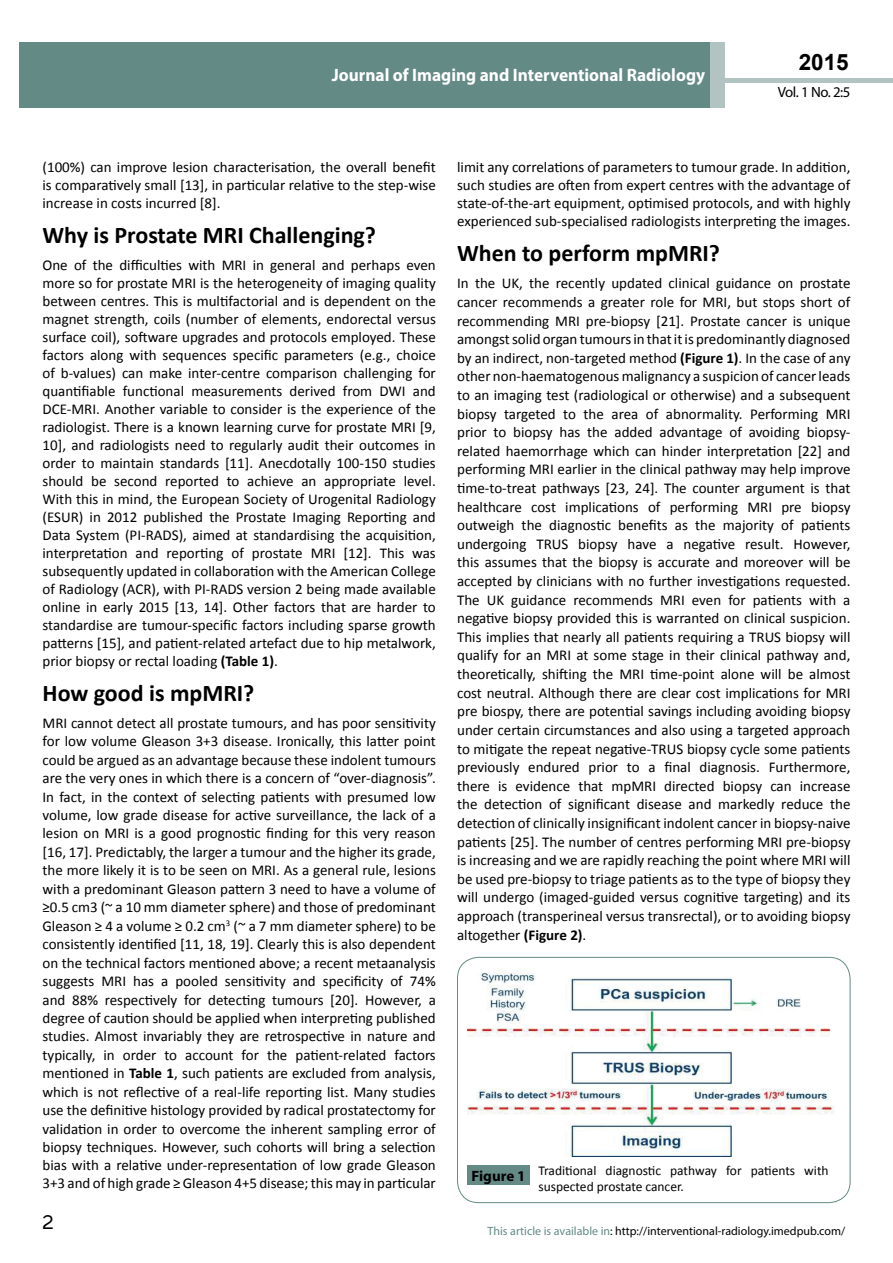
<style>
.page{position:relative;width:893px;height:1263px;background:#fff}
.page>*{position:absolute;margin:0;border:0;box-sizing:border-box;transform-origin:0 0}
.t1{font:25.5px "Tunga";color:#000}
.t2{font:700 24px "Calibri";color:#000}
.t3{font:700 22.5px "Arial";color:#000}
.t4{font:700 18px "Myriad Pro";color:#fff;scale:.96 1}
.t5{font:15px/18.6px "Calibri";color:#000;text-align:justify}
.t6{font:700 15px "Myriad Pro";color:#000}
.t7{font:14.85px "Myriad Pro";color:#000}
.t8{font:13.5px/16.2px "Calibri";color:#000}
.t9{font:12px "Myriad Pro";color:#000}
.s1{font-weight:700}
.s2{color:#648a86}
</style>
<div class="page">
<hr style="left:725px;top:78px;width:168px;height:4px;background:#b1c4c2">
<div style="left:19px;top:42px;width:690px;height:66px;background:#648a86"></div>
<div style="left:709px;top:42px;width:16px;height:66px;background:#b1c4c2"></div>
<div style="left:457px;top:957px;width:393px;height:246px;border:1px solid #648a86;border-radius:21px"></div>
<div style="left:467px;top:1165px;width:63px;height:20px;background:#648a86"></div>
<img style="left:467px;top:968px;width:367px;height:188px">
<p class="t4" style="left:332px;top:64px;width:390px">Journal of Imaging and Interventional Radiology</p>
<p class="t4" style="left:585px;top:74px;width:128px">ISSN 1698-9465</p>
<h3 class="t3" style="left:799px;top:47px;width:52px">2015</h3>
<p class="t7" style="left:778px;top:83px;width:74px">Vol. 1 No. 2:5</p>
<p class="t5" style="left:43px;top:158px;width:395px;line-height:18px">(100%) can improve lesion characterisation, the overall benefit is comparatively small [13], in particular relative to the step-wise increase in costs incurred [8].</p>
<h2 class="t2" style="left:43px;top:220px;width:335px">Why is Prostate MRI Challenging?</h2>
<p class="t5" style="left:43px;top:256px;width:395px;line-height:18px">One of the difficulties with MRI in general and perhaps even more so for prostate MRI is the heterogeneity of imaging quality between centres. This is multifactorial and is dependent on the magnet strength, coils (number of elements, endorectal versus surface coil), software upgrades and protocols employed. These factors along with sequences specific parameters (e.g., choice of b-values) can make inter-centre comparison challenging for quantifiable functional measurements derived from DWI and DCE-MRI. Another variable to consider is the experience of the radiologist. There is a known learning curve for prostate MRI [9, 10], and radiologists need to regularly audit their outcomes in order to maintain standards [11]. Anecdotally 100-150 studies should be second reported to achieve an appropriate level.<br>With this in mind, the European Society of Urogenital Radiology (ESUR) in 2012 published the Prostate Imaging Reporting and Data System (PI-RADS), aimed at standardising the acquisition, interpretation and reporting of prostate MRI [12]. This was subsequently updated in collaboration with the American College of Radiology (ACR), with PI-RADS version 2 being made available online in early 2015 [13, 14]. Other factors that are harder to standardise are tumour-specific factors including sparse growth patterns [15], and patient-related artefact due to hip metalwork, prior biopsy or rectal loading <span class="s1">(Table 1)</span>.</p>
<h2 class="t2" style="left:43px;top:677px;width:213px">How good is mpMRI?</h2>
<p class="t5" style="left:43px;top:714px;width:395px">MRI cannot detect all prostate tumours, and has poor sensitivity for low volume Gleason 3+3 disease. Ironically, this latter point could be argued as an advantage because these indolent tumours are the very ones in which there is a concern of “over-diagnosis”.<br>In fact, in the context of selecting patients with presumed low volume, low grade disease for active surveillance, the lack of a lesion on MRI is a good prognostic finding for this very reason [16, 17]. Predictably, the larger a tumour and the higher its grade, the more likely it is to be seen on MRI. As a general rule, lesions with a predominant Gleason pattern 3 need to have a volume of ≥0.5 cm3 (~ a 10 mm diameter sphere) and those of predominant Gleason ≥ 4 a volume ≥ 0.2 cm<sup>3</sup> (~ a 7 mm diameter sphere) to be consistently identified [11, 18, 19]. Clearly this is also dependent on the technical factors mentioned above; a recent metaanalysis suggests MRI has a pooled sensitivity and specificity of 74% and 88% respectively for detecting tumours [20]. However, a degree of caution should be applied when interpreting published studies. Almost invariably they are retrospective in nature and typically, in order to account for the patient-related factors mentioned in <span class="s1">Table 1</span>, such patients are excluded from analysis, which is not reflective of a real-life reporting list. Many studies use the definitive histology provided by radical prostatectomy for validation in order to overcome the inherent sampling error of biopsy techniques. However, such cohorts will bring a selection bias with a relative under-representation of low grade Gleason 3+3 and of high grade ≥ Gleason 4+5 disease; this may in particular</p>
<h1 class="t1" style="left:42px;top:1205px;width:13px">2</h1>
<p class="t5" style="left:457px;top:158px;width:395px;line-height:18px">limit any correlations of parameters to tumour grade. In addition, such studies are often from expert centres with the advantage of state-of-the-art equipment, optimised protocols, and with highly experienced sub-specialised radiologists interpreting the images.</p>
<h2 class="t2" style="left:457px;top:238px;width:264px">When to perform mpMRI?</h2>
<p class="t5" style="left:457px;top:274px;width:395px">In the UK, the recently updated clinical guidance on prostate cancer recommends a greater role for MRI, but stops short of recommending MRI pre-biopsy [21]. Prostate cancer is unique amongst solid organ tumours in that it is predominantly diagnosed by an indirect, non-targeted method <span class="s1">(Figure 1)</span>. In the case of any other non-haematogenous malignancy a suspicion of cancer leads to an imaging test (radiological or otherwise) and a subsequent biopsy targeted to the area of abnormality. Performing MRI prior to biopsy has the added advantage of avoiding biopsy&shy;related haemorrhage which can hinder interpretation [22] and performing MRI earlier in the clinical pathway may help improve time-to-treat pathways [23, 24]. The counter argument is that healthcare cost implications of performing MRI pre biopsy outweigh the diagnostic benefits as the majority of patients undergoing TRUS biopsy have a negative result. However, this assumes that the biopsy is accurate and moreover will be accepted by clinicians with no further investigations requested.<br>The UK guidance recommends MRI even for patients with a negative biopsy provided this is warranted on clinical suspicion.<br>This implies that nearly all patients requiring a TRUS biopsy will qualify for an MRI at some stage in their clinical pathway and, theoretically, shifting the MRI time-point alone will be almost cost neutral. Although there are clear cost implications for MRI pre biospy, there are potential savings including avoiding biopsy under certain circumstances and also using a targeted approach to mitigate the repeat negative-TRUS biopsy cycle some patients previously endured prior to a final diagnosis. Furthermore, there is evidence that mpMRI directed biopsy can increase the detection of significant disease and markedly reduce the detection of clinically insignificant indolent cancer in biopsy-naive patients [25]. The number of centres performing MRI pre-biopsy is increasing and we are rapidly reaching the point where MRI will be used pre-biopsy to triage patients as to the type of biopsy they will undergo (imaged-guided versus cognitive targeting) and its approach (transperineal versus transrectal), or to avoiding biopsy altogether <span class="s1">(Figure 2)</span>.</p>
<p class="t6" style="left:472px;top:1166px;width:56px">Figure 1</p>
<p class="t8" style="left:538px;top:1163px;width:292px">Traditional diagnostic pathway for patients with suspected prostate cancer.</p>
<p class="t9" style="left:488px;top:1223px;width:359px"><span class="s2">This article is available in</span>: http://interventional-radiology.imedpub.com/</p>
</div>
